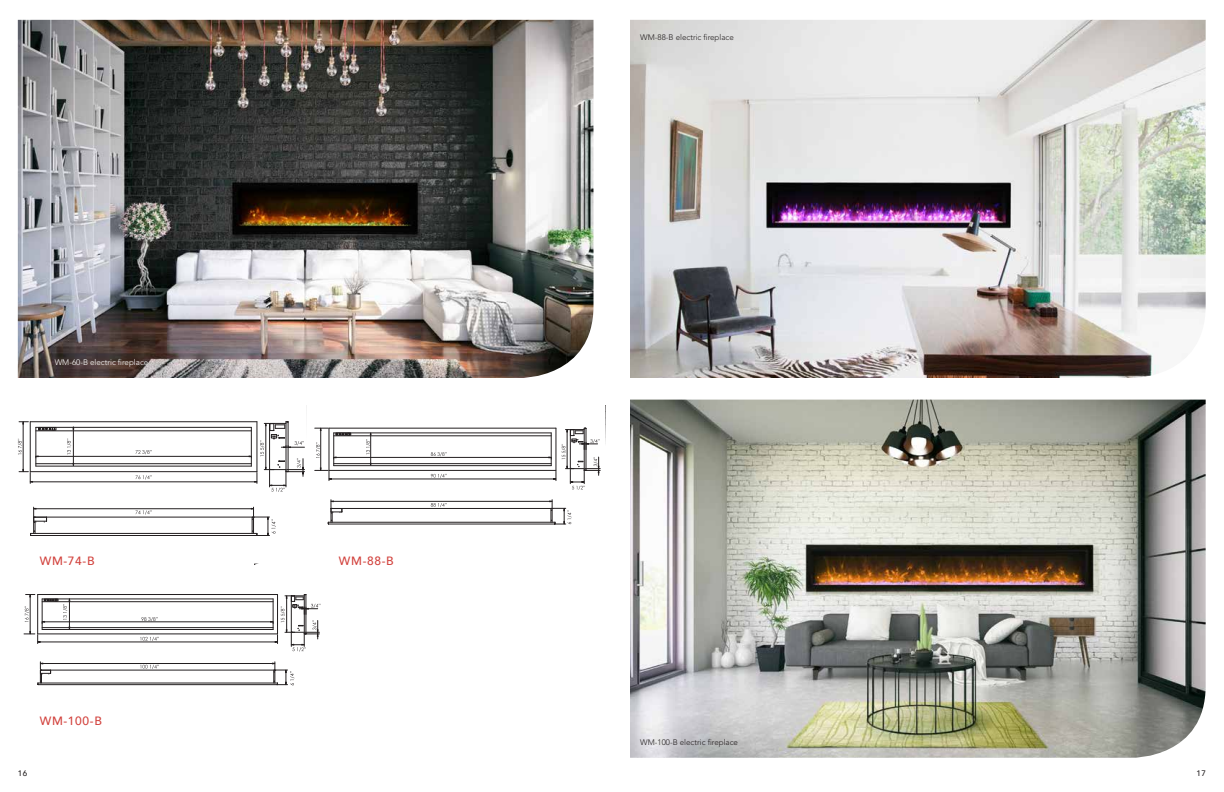
<style>
.page{position:relative;width:1224px;height:792px;background:#fff}
.page>*{position:absolute;margin:0;border:0;box-sizing:border-box;transform-origin:0 0}
.t1{font:500 12px "Avenir";letter-spacing:.055em;color:#d2423d}
.t2{font:300 8px "Avenir";color:#231f20}
.t3{font:300 8px "Avenir";color:#fff}
.t4{font:500 8px "Avenir";color:#231f20}
</style>
<div class="page">
<img style="left:18px;top:20px;width:575px;height:358px">
<img style="left:630px;top:20px;width:576px;height:358px">
<img style="left:630px;top:400px;width:576px;height:358px">
<svg style="left:17px;top:421px;width:288px;height:144px"></svg>
<svg style="left:314px;top:405px;width:292px;height:120px"></svg>
<svg style="left:23px;top:598px;width:298px;height:88px"></svg>
<hr style="left:38px;top:634px;width:240px;height:1px;background:#231f20">
<hr style="left:42px;top:629px;width:231px;height:1px;background:#231f20">
<hr style="left:42px;top:627px;width:231px;height:1px;background:#231f20">
<hr style="left:42px;top:599px;width:231px;height:1px;background:#231f20">
<hr style="left:38px;top:594px;width:240px;height:1px;background:#231f20">
<hr style="left:38px;top:684px;width:239px;height:1px;background:#231f20">
<hr style="left:40px;top:670px;width:235px;height:1px;background:#231f20">
<hr style="left:40px;top:642px;width:235px;height:1px;background:#231f20">
<hr style="left:43px;top:663px;width:229px;height:1px;background:#231f20">
<svg style="left:38px;top:662px;width:13px;height:23px"></svg>
<svg style="left:272px;top:662px;width:22px;height:23px"></svg>
<hr style="left:45px;top:622px;width:226px;height:1px;background:#231f20">
<svg style="left:271px;top:594px;width:49px;height:58px"></svg>
<hr style="left:42px;top:602px;width:231px;height:1px;background:#231f20">
<svg style="left:24px;top:594px;width:46px;height:50px"></svg>
<hr style="left:38px;top:683px;width:240px;height:1px;background:#231f20">
<p class="t3" style="left:55px;top:358px;width:95px">WM-60-B electric fireplace</p>
<h1 class="t1" style="left:40px;top:550px;width:56px">WM-74-B</h1>
<h1 class="t1" style="left:40px;top:710px;width:64px">WM-100-B</h1>
<h1 class="t1" style="left:339px;top:550px;width:56px">WM-88-B</h1>
<p class="t2" style="left:640px;top:32px;width:95px">WM-88-B electric fireplace</p>
<p class="t2" style="left:640px;top:738px;width:99px">WM-100-B electric fireplace</p>
<p class="t4" style="left:18px;top:766px;width:11px">16</p>
<p class="t4" style="left:1197px;top:766px;width:11px">17</p>
</div>
